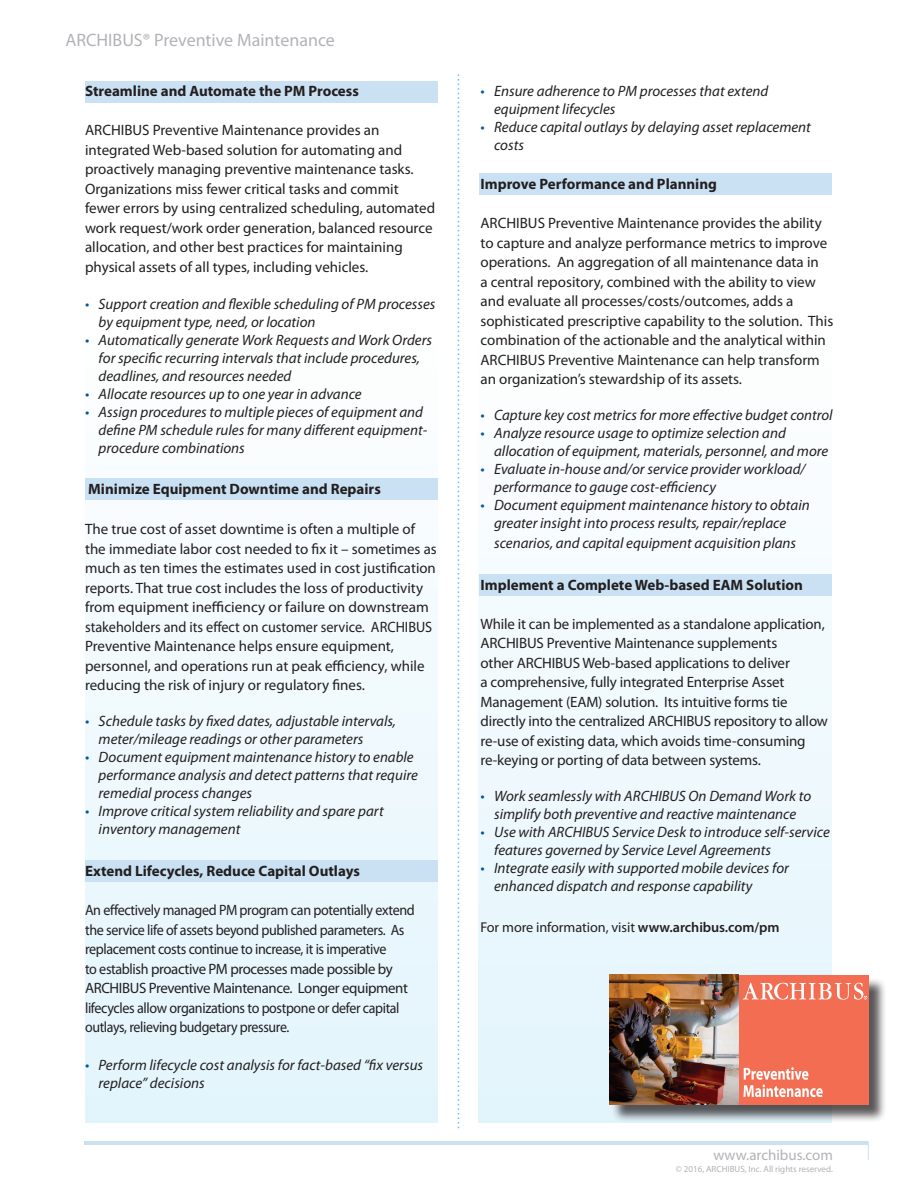
<style>
.page{position:relative;width:918px;height:1188px;background:#fff}
.page>*{position:absolute;margin:0;border:0;box-sizing:border-box;transform-origin:0 0}
.t1{font:18px "Myriad Pro";color:#b2b3b7}
.t2{font:15px/19.5px "Myriad Pro";color:#231f20}
.t3{font:italic 15px/18px "Myriad Pro";color:#231f20}
.t4{font:15px/19.5px "Myriad Pro";letter-spacing:-.025em;color:#231f20;scale:.94 1}
.t5{font:700 15px "Myriad Pro";color:#231f20}
.t6{font:15px "Myriad Pro";color:#b2b3b7}
.t7{font:14.25px "Myriad Pro";letter-spacing:-.005em;color:#231f20}
.t8{font:9px "Myriad Pro";color:#b2b3b7}
.s1{color:#0157a1}
.s2{font-weight:600}
</style>
<div class="page">
<svg style="left:458px;top:74px;width:1px;height:1054px"></svg>
<hr style="left:85px;top:1142px;width:783px;height:3px;background:#cae1f4">
<svg style="left:868px;top:1142px;width:1px;height:18px"></svg>
<div style="left:85px;top:325px;width:353px;height:798px;background:linear-gradient(to right,#f0f9fd,#f0f9fd)"></div>
<div style="left:479px;top:325px;width:353px;height:798px;background:#f1fafd"></div>
<div style="left:85px;top:478px;width:353px;height:21px;background:#cae1f4"></div>
<div style="left:479px;top:174px;width:353px;height:21px;background:#cae1f4"></div>
<div style="left:85px;top:81px;width:353px;height:21px;background:#cae1f4"></div>
<div style="left:611px;top:977px;width:276px;height:146px;background:#231f20;opacity:.75"></div>
<div style="left:739px;top:975px;width:129px;height:129px;background:#f36d52"></div>
<svg style="left:743px;top:983px;width:124px;height:17px"></svg>
<img style="left:609px;top:975px;width:130px;height:129px">
<svg style="left:744px;top:1067px;width:79px;height:30px"></svg>
<div style="left:479px;top:575px;width:353px;height:21px;background:#cae1f4"></div>
<div style="left:85px;top:861px;width:353px;height:21px;background:#cae1f4"></div>
<p class="t1" style="left:65px;top:29px;width:271px">ARCHIBUS® Preventive Maintenance</p>
<p class="t5" style="left:85px;top:81px;width:275px">Streamline and Automate the PM Process</p>
<p class="t2" style="left:85px;top:120px;width:352px">ARCHIBUS Preventive Maintenance provides an integrated Web-based solution for automating and proactively managing preventive maintenance tasks.<br>Organizations miss fewer critical tasks and commit fewer errors by using centralized scheduling, automated work request/work order generation, balanced resource allocation, and other best practices for maintaining physical assets of all types, including vehicles.</p>
<p class="t3" style="left:99px;top:295px;width:338px;text-indent:-14px"><span class="s1">•</span> Support creation and flexible scheduling of PM processes by equipment type, need, or location</p>
<p class="t3" style="left:99px;top:331px;width:335px;text-indent:-14px"><span class="s1">•</span> Automatically generate Work Requests and Work Orders for specific recurring intervals that include procedures, deadlines, and resources needed</p>
<p class="t3" style="left:85px;top:385px;width:278px"><span class="s1">•</span> Allocate resources up to one year in advance</p>
<p class="t3" style="left:99px;top:403px;width:330px;text-indent:-14px"><span class="s1">•</span> Assign procedures to multiple pieces of equipment and define PM schedule rules for many different equipment&shy;procedure combinations</p>
<p class="t5" style="left:88px;top:479px;width:294px">Minimize Equipment Downtime and Repairs</p>
<p class="t2" style="left:85px;top:519px;width:353px">The true cost of asset downtime is often a multiple of the immediate labor cost needed to fix it – sometimes as much as ten times the estimates used in cost justification reports. That true cost includes the loss of productivity from equipment inefficiency or failure on downstream stakeholders and its effect on customer service. ARCHIBUS Preventive Maintenance helps ensure equipment, personnel, and operations run at peak efficiency, while reducing the risk of injury or regulatory fines.</p>
<p class="t3" style="left:99px;top:712px;width:299px;text-indent:-14px"><span class="s1">•</span> Schedule tasks by fixed dates, adjustable intervals, meter/mileage readings or other parameters</p>
<p class="t3" style="left:99px;top:748px;width:321px;text-indent:-14px"><span class="s1">•</span> Document equipment maintenance history to enable performance analysis and detect patterns that require remedial process changes</p>
<p class="t3" style="left:99px;top:802px;width:287px;text-indent:-14px"><span class="s1">•</span> Improve critical system reliability and spare part inventory management</p>
<p class="t5" style="left:85px;top:861px;width:276px">Extend Lifecycles, Reduce Capital Outlays</p>
<p class="t4" style="left:85px;top:900px;width:352px">An effectively managed PM program can potentially extend the service life of assets beyond published parameters. As replacement costs continue to increase, it is imperative<br>to establish proactive PM processes made possible by ARCHIBUS Preventive Maintenance. Longer equipment lifecycles allow organizations to postpone or defer capital outlays, relieving budgetary pressure.</p>
<p class="t3" style="left:99px;top:1056px;width:326px;text-indent:-14px"><span class="s1">•</span> Perform lifecycle cost analysis for fact-based “fix versus replace” decisions</p>
<p class="t3" style="left:494px;top:82px;width:276px;text-indent:-14px"><span class="s1">•</span> Ensure adherence to PM processes that extend equipment lifecycles</p>
<p class="t3" style="left:494px;top:118px;width:318px;text-indent:-14px"><span class="s1">•</span> Reduce capital outlays by delaying asset replacement costs</p>
<p class="t5" style="left:480px;top:174px;width:238px">Improve Performance and Planning</p>
<p class="t2" style="left:480px;top:213px;width:354px">ARCHIBUS Preventive Maintenance provides the ability to capture and analyze performance metrics to improve operations. An aggregation of all maintenance data in<br>a central repository, combined with the ability to view and evaluate all processes/costs/outcomes, adds a sophisticated prescriptive capability to the solution. This combination of the actionable and the analytical within ARCHIBUS Preventive Maintenance can help transform an organization’s stewardship of its assets.</p>
<p class="t3" style="left:480px;top:406px;width:354px"><span class="s1">•</span> Capture key cost metrics for more effective budget control</p>
<p class="t3" style="left:494px;top:424px;width:336px;text-indent:-14px"><span class="s1">•</span> Analyze resource usage to optimize selection and allocation of equipment, materials, personnel, and more</p>
<p class="t3" style="left:494px;top:460px;width:313px;text-indent:-14px"><span class="s1">•</span> Evaluate in-house and/or service provider workload/ performance to gauge cost-efficiency</p>
<p class="t3" style="left:494px;top:496px;width:317px;text-indent:-14px"><span class="s1">•</span> Document equipment maintenance history to obtain greater insight into process results, repair/replace</p>
<p class="t3" style="left:494px;top:534px;width:304px">scenarios, and capital equipment acquisition plans</p>
<p class="t5" style="left:480px;top:575px;width:324px">Implement a Complete Web-based EAM Solution</p>
<p class="t2" style="left:480px;top:614px;width:349px">While it can be implemented as a standalone application, ARCHIBUS Preventive Maintenance supplements<br>other ARCHIBUS Web-based applications to deliver<br>a comprehensive, fully integrated Enterprise Asset Management (EAM) solution. Its intuitive forms tie directly into the centralized ARCHIBUS repository to allow re-use of existing data, which avoids time-consuming re-keying or porting of data between systems.</p>
<p class="t3" style="left:480px;top:787px;width:332px;text-align:center"><span class="s1">•</span> Work seamlessly with ARCHIBUS On Demand Work to simplify both preventive and reactive maintenance</p>
<p class="t3" style="left:494px;top:823px;width:337px;text-indent:-14px"><span class="s1">•</span> Use with ARCHIBUS Service Desk to introduce self-service features governed by Service Level Agreements</p>
<p class="t3" style="left:494px;top:859px;width:296px;text-indent:-14px"><span class="s1">•</span> Integrate easily with supported mobile devices for enhanced dispatch and response capability</p>
<p class="t7" style="left:480px;top:918px;width:301px">For more information, visit <span class="s2">www.archibus.com/pm</span></p>
<p class="t6" style="left:713px;top:1145px;width:121px">www.archibus.com</p>
<p class="t8" style="left:676px;top:1163px;width:159px">© 2016, ARCHIBUS, Inc. All rights reserved.</p>
</div>
